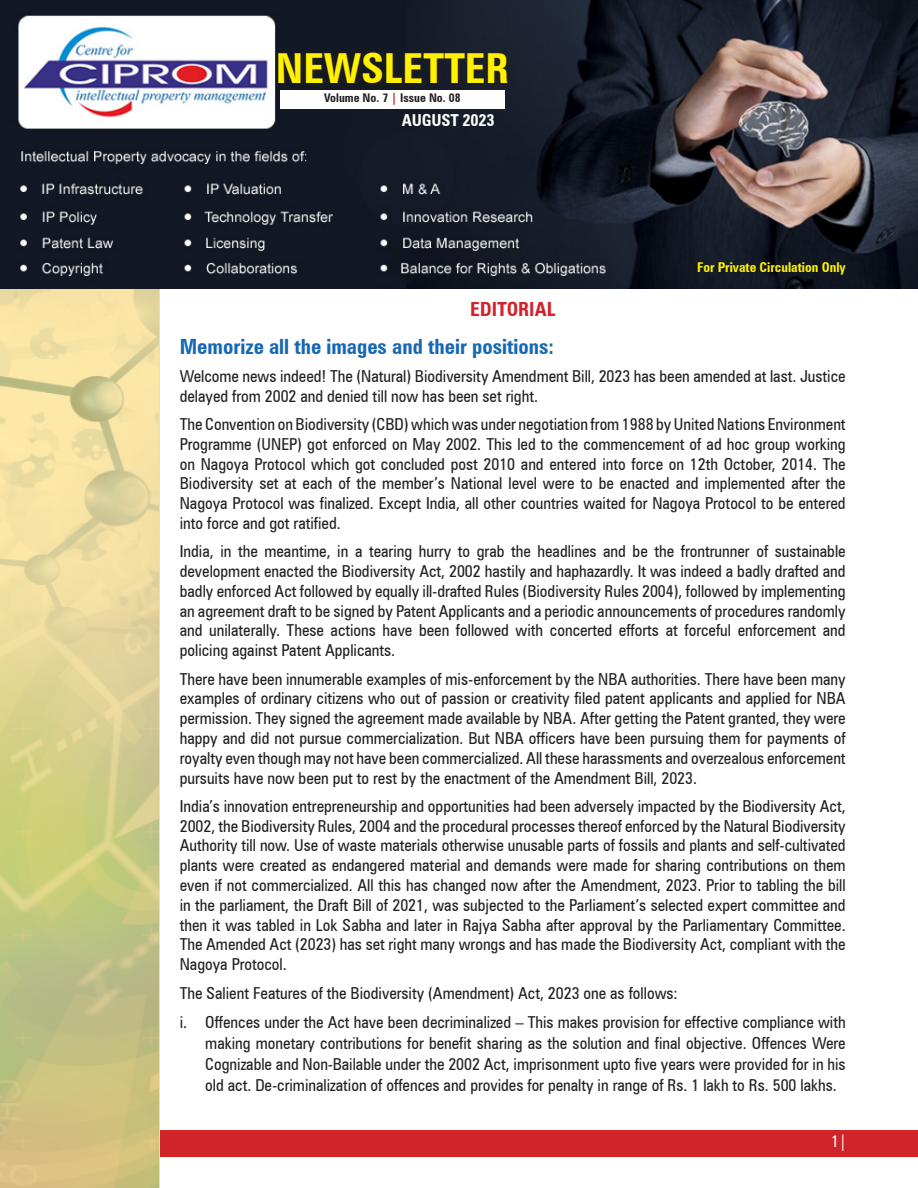
<style>
.page{position:relative;width:918px;height:1188px;background:#fff}
.page>*{position:absolute;margin:0;border:0;box-sizing:border-box;transform-origin:0 0}
.t1{font:700 condensed 41.4px "Zurich BT";color:#fff101}
.HeadL{font:700 condensed 21px "Zurich BT";color:#1768b4}
.Head{font:700 condensed 19.5px "Zurich BT";color:#d1232a}
.Bodytext{font:condensed 16.5px/19.8px "Zurich BT";color:#231f20;text-align:justify}
.C_C{font:condensed 16.5px/21px "Zurich BT";color:#231f20;text-align:justify}
.t2{font:700 condensed 16.5px "Zurich BT";letter-spacing:-.01em;color:#fff}
.t3{font:condensed 16.5px "Zurich BT";color:#fff}
.t4{font:700 condensed 13.5px "Zurich BT";color:#fff101}
.t5{font:700 condensed 12px "Zurich BT";color:#231f20}
.s1{color:#d1232a}
</style>
<div class="page">
<div style="left:0;top:1130px;width:918px;height:26px;background:#d1232a"></div>
<img style="left:0;top:289px;width:158px;height:899px">
<img style="left:0;top:0;width:918px;height:289px">
<div style="left:277px;top:51px;width:238px;height:40px;background:#151a25"></div>
<div style="left:275px;top:49px;width:236px;height:37px;background:#1c1d22"></div>
<div style="left:280px;top:91px;width:225px;height:18px;background:#fff"></div>
<p class="t1" style="left:276px;top:43px;width:234px">NEWSLETTER</p>
<p class="t5" style="left:324px;top:91px;width:138px">Volume No. 7 <span class="s1">|</span> Issue No. 08</p>
<p class="t2" style="left:402px;top:110px;width:94px">AUGUST 2023</p>
<p class="t4" style="left:697px;top:259px;width:150px">For Private Circulation Only</p>
<p class="Head" style="left:470px;top:297px;width:87px">EDITORIAL</p>
<p class="HeadL" style="left:180px;top:333px;width:376px">Memorize all the images and their positions:</p>
<p class="Bodytext" style="left:180px;top:366px;width:667px">Welcome news indeed! The (Natural) Biodiversity Amendment Bill, 2023 has been amended at last. Justice delayed from 2002 and denied till now has been set right.</p>
<p class="Bodytext" style="left:180px;top:414px;width:667px">The Convention on Biodiversity (CBD) which was under negotiation from 1988 by United Nations Environment Programme (UNEP) got enforced on May 2002. This led to the commencement of ad hoc group working on Nagoya Protocol which got concluded post 2010 and entered into force on 12th October, 2014. The Biodiversity set at each of the member’s National level were to be enacted and implemented after the Nagoya Protocol was finalized. Except India, all other countries waited for Nagoya Protocol to be entered into force and got ratified.</p>
<p class="Bodytext" style="left:180px;top:541px;width:667px">India, in the meantime, in a tearing hurry to grab the headlines and be the frontrunner of sustainable development enacted the Biodiversity Act, 2002 hastily and haphazardly. It was indeed a badly drafted and badly enforced Act followed by equally ill-drafted Rules (Biodiversity Rules 2004), followed by implementing an agreement draft to be signed by Patent Applicants and a periodic announcements of procedures randomly and unilaterally. These actions have been followed with concerted efforts at forceful enforcement and policing against Patent Applicants.</p>
<p class="Bodytext" style="left:180px;top:669px;width:667px">There have been innumerable examples of mis-enforcement by the NBA authorities. There have been many examples of ordinary citizens who out of passion or creativity filed patent applicants and applied for NBA permission. They signed the agreement made available by NBA. After getting the Patent granted, they were happy and did not pursue commercialization. But NBA officers have been pursuing them for payments of royalty even though may not have been commercialized. All these harassments and overzealous enforcement pursuits have now been put to rest by the enactment of the Amendment Bill, 2023.</p>
<p class="Bodytext" style="left:180px;top:796px;width:667px">India’s innovation entrepreneurship and opportunities had been adversely impacted by the Biodiversity Act, 2002, the Biodiversity Rules, 2004 and the procedural processes thereof enforced by the Natural Biodiversity Authority till now. Use of waste materials otherwise unusable parts of fossils and plants and self-cultivated plants were created as endangered material and demands were made for sharing contributions on them even if not commercialized. All this has changed now after the Amendment, 2023. Prior to tabling the bill in the parliament, the Draft Bill of 2021, was subjected to the Parliament’s selected expert committee and then it was tabled in Lok Sabha and later in Rajya Sabha after approval by the Parliamentary Committee.<br>The Amended Act (2023) has set right many wrongs and has made the Biodiversity Act, compliant with the Nagoya Protocol.</p>
<p class="Bodytext" style="left:180px;top:983px;width:499px">The Salient Features of the Biodiversity (Amendment) Act, 2023 one as follows:</p>
<p class="C_C" style="left:205px;top:1012px;width:642px;text-indent:-26px">i. Offences under the Act have been decriminalized – This makes provision for effective compliance with making monetary contributions for benefit sharing as the solution and final objective. Offences Were Cognizable and Non-Bailable under the 2002 Act, imprisonment upto five years were provided for in his old act. De-criminalization of offences and provides for penalty in range of Rs. 1 lakh to Rs. 500 lakhs.</p>
<p class="t3" style="left:831px;top:1131px;width:18px">1|</p>
</div>
